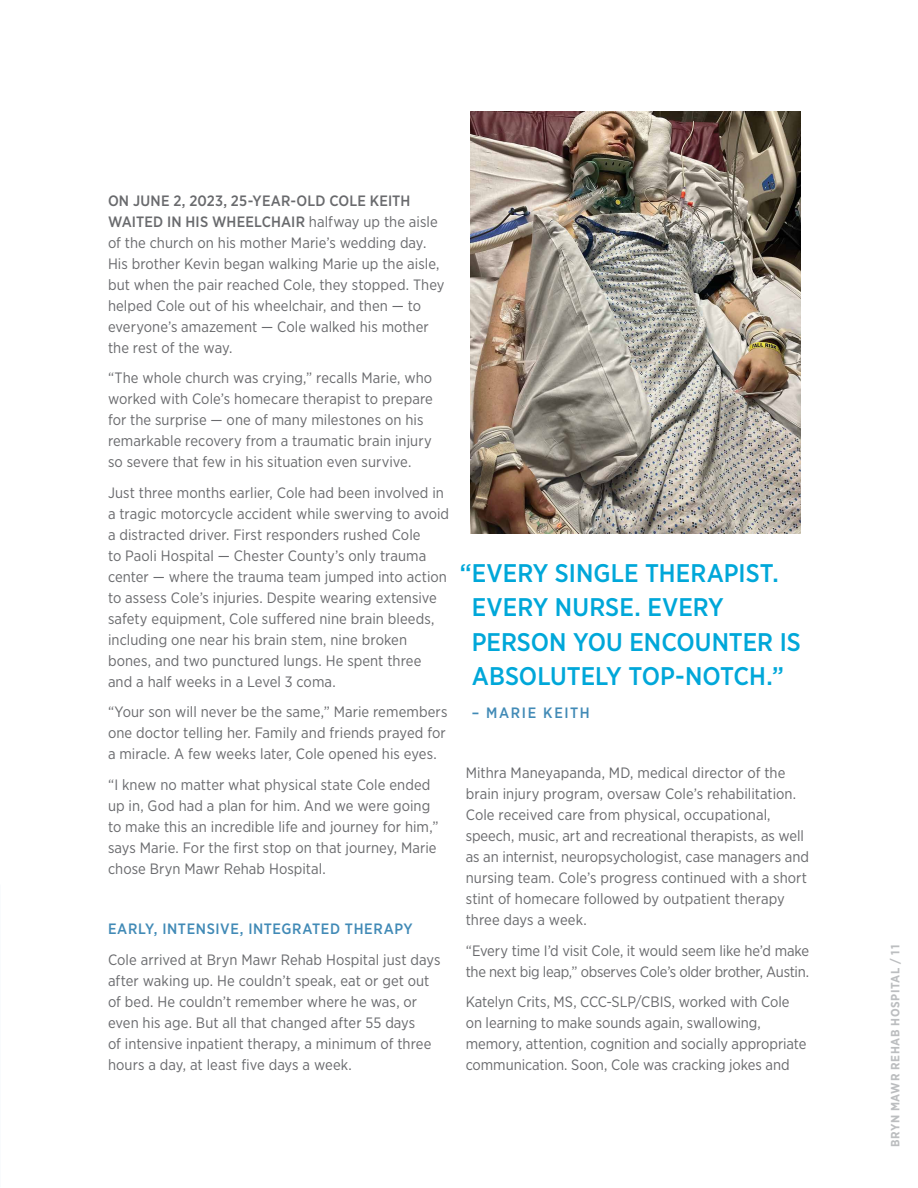
<style>
.page{position:relative;width:918px;height:1188px;background:#fff}
.page>*{position:absolute;margin:0;border:0;box-sizing:border-box;transform-origin:0 0}
.t1{font:500 25.5px/34.5px "Gotham Narrow";color:#00a7d9}
.t2{font:15px/21px "Gotham Narrow";color:#696a6d}
.t3{font:500 15px "Gotham Narrow";letter-spacing:.04em;color:#418ab6}
.t4{font:500 15px "Gotham Narrow";letter-spacing:.11em;color:#418ab6}
.t5{font:700 12px "Gotham Narrow";letter-spacing:.05em;color:#bcbec0}
.s1{font-weight:500}
</style>
<div class="page">
<img style="left:470px;top:111px;width:331px;height:423px">
<p class="t2" style="left:108px;top:190px;width:338px"><span class="s1">ON JUNE 2, 2023, 25-YEAR-OLD COLE KEITH WAITED IN HIS WHEELCHAIR</span> halfway up the aisle of the church on his mother Marie’s wedding day.<br>His brother Kevin began walking Marie up the aisle, but when the pair reached Cole, they stopped. They helped Cole out of his wheelchair, and then — to everyone’s amazement — Cole walked his mother the rest of the way.</p>
<p class="t2" style="left:108px;top:367px;width:326px">“The whole church was crying,” recalls Marie, who worked with Cole’s homecare therapist to prepare for the surprise — one of many milestones on his remarkable recovery from a traumatic brain injury so severe that few in his situation even survive.</p>
<p class="t2" style="left:108px;top:482px;width:343px">Just three months earlier, Cole had been involved in a tragic motorcycle accident while swerving to avoid a distracted driver. First responders rushed Cole<br>to Paoli Hospital — Chester County’s only trauma center — where the trauma team jumped into action to assess Cole’s injuries. Despite wearing extensive safety equipment, Cole suffered nine brain bleeds, including one near his brain stem, nine broken bones, and two punctured lungs. He spent three and a half weeks in a Level 3 coma.</p>
<p class="t2" style="left:108px;top:701px;width:341px;text-align:justify">“Your son will never be the same,” Marie remembers one doctor telling her. Family and friends prayed for a miracle. A few weeks later, Cole opened his eyes.</p>
<p class="t2" style="left:108px;top:774px;width:332px">“I knew no matter what physical state Cole ended up in, God had a plan for him. And we were going to make this an incredible life and journey for him,” says Marie. For the first stop on that journey, Marie chose Bryn Mawr Rehab Hospital.</p>
<h1 class="t1" style="left:472px;top:555px;width:331px;text-indent:-12px">“EVERY SINGLE THERAPIST.<br>EVERY NURSE. EVERY<br>PERSON YOU ENCOUNTER IS<br>ABSOLUTELY TOP-NOTCH.”</h1>
<p class="t4" style="left:472px;top:704px;width:119px">– MARIE KEITH</p>
<p class="t2" style="left:466px;top:762px;width:345px">Mithra Maneyapanda, MD, medical director of the brain injury program, oversaw Cole’s rehabilitation.<br>Cole received care from physical, occupational, speech, music, art and recreational therapists, as well as an internist, neuropsychologist, case managers and nursing team. Cole’s progress continued with a short stint of homecare followed by outpatient therapy three days a week.</p>
<p class="t2" style="left:466px;top:940px;width:345px">“Every time I’d visit Cole, it would seem like he’d make the next big leap,” observes Cole’s older brother, Austin.</p>
<p class="t2" style="left:466px;top:991px;width:342px">Katelyn Crits, MS, CCC-SLP/CBIS, worked with Cole on learning to make sounds again, swallowing, memory, attention, cognition and socially appropriate communication. Soon, Cole was cracking jokes and</p>
<p class="t3" style="left:108px;top:920px;width:306px">EARLY, INTENSIVE, INTEGRATED THERAPY</p>
<p class="t2" style="left:108px;top:949px;width:334px">Cole arrived at Bryn Mawr Rehab Hospital just days after waking up. He couldn’t speak, eat or get out of bed. He couldn’t remember where he was, or even his age. But all that changed after 55 days<br>of intensive inpatient therapy, a minimum of three hours a day, at least five days a week.</p>
<p class="t5" style="left:888px;top:1147px;width:204px;rotate:-90deg">BRYN MAWR REHAB HOSPITAL / 11</p>
</div>
